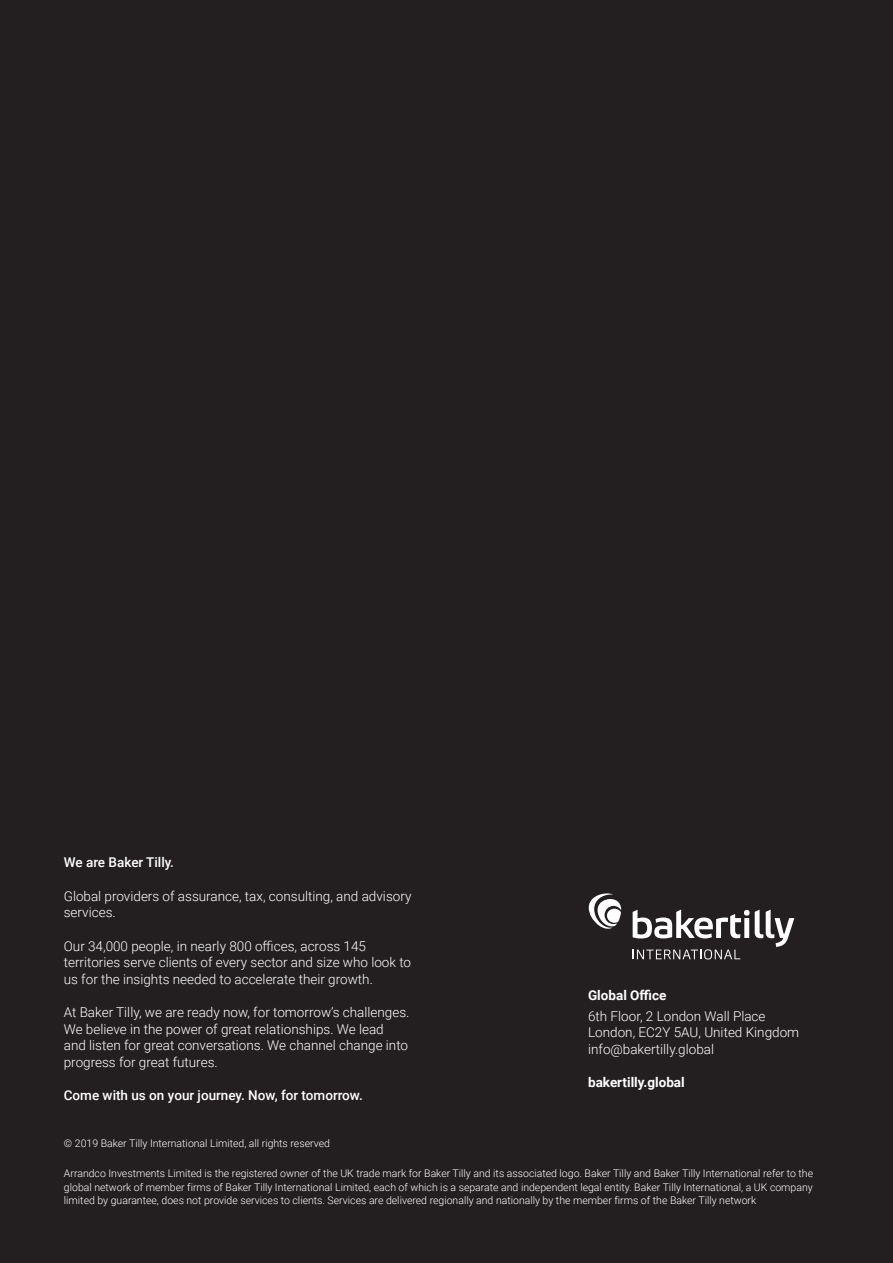
<style>
.page{position:relative;width:893px;height:1263px;background:#231f20}
.page>*{position:absolute;margin:0;border:0;box-sizing:border-box;transform-origin:0 0}
.t1{font:300 13.5px/16.5px "Roboto";color:#fff}
.t2{font:500 13.5px "Roboto";color:#fff}
.t3{font:700 13.5px "Roboto";color:#fff}
.t4{font:300 10.5px/13.5px "Roboto";color:#fff;text-align:justify}
</style>
<div class="page">
<svg style="left:633px;top:909px;width:161px;height:50px"></svg>
<svg style="left:589px;top:893px;width:32px;height:36px"></svg>
<p class="t2" style="left:64px;top:853px;width:112px">We are Baker Tilly.</p>
<p class="t1" style="left:64px;top:887px;width:349px">Global providers of assurance, tax, consulting, and advisory services.</p>
<p class="t1" style="left:64px;top:937px;width:349px">Our 34,000 people, in nearly 800 offices, across 145 territories serve clients of every sector and size who look to us for the insights needed to accelerate their growth.</p>
<p class="t1" style="left:64px;top:1003px;width:347px">At Baker Tilly, we are ready now, for tomorrow’s challenges.<br>We believe in the power of great relationships. We lead<br>and listen for great conversations. We channel change into progress for great futures.</p>
<p class="t2" style="left:64px;top:1086px;width:301px">Come with us on your journey. Now, for tomorrow.</p>
<p class="t3" style="left:588px;top:985px;width:80px">Global Office</p>
<p class="t1" style="left:588px;top:1007px;width:213px">6th Floor, 2 London Wall Place<br>London, EC2Y 5AU, United Kingdom info@bakertilly.global</p>
<p class="t3" style="left:588px;top:1073px;width:98px">bakertilly.global</p>
<p class="t4" style="left:64px;top:1136px;width:268px">© 2019 Baker Tilly International Limited, all rights reserved</p>
<p class="t4" style="left:64px;top:1166px;width:751px">Arrandco Investments Limited is the registered owner of the UK trade mark for Baker Tilly and its associated logo. Baker Tilly and Baker Tilly International refer to the global network of member firms of Baker Tilly International Limited, each of which is a separate and independent legal entity. Baker Tilly International, a UK company limited by guarantee, does not provide services to clients. Services are delivered regionally and nationally by the member firms of the Baker Tilly network</p>
</div>
